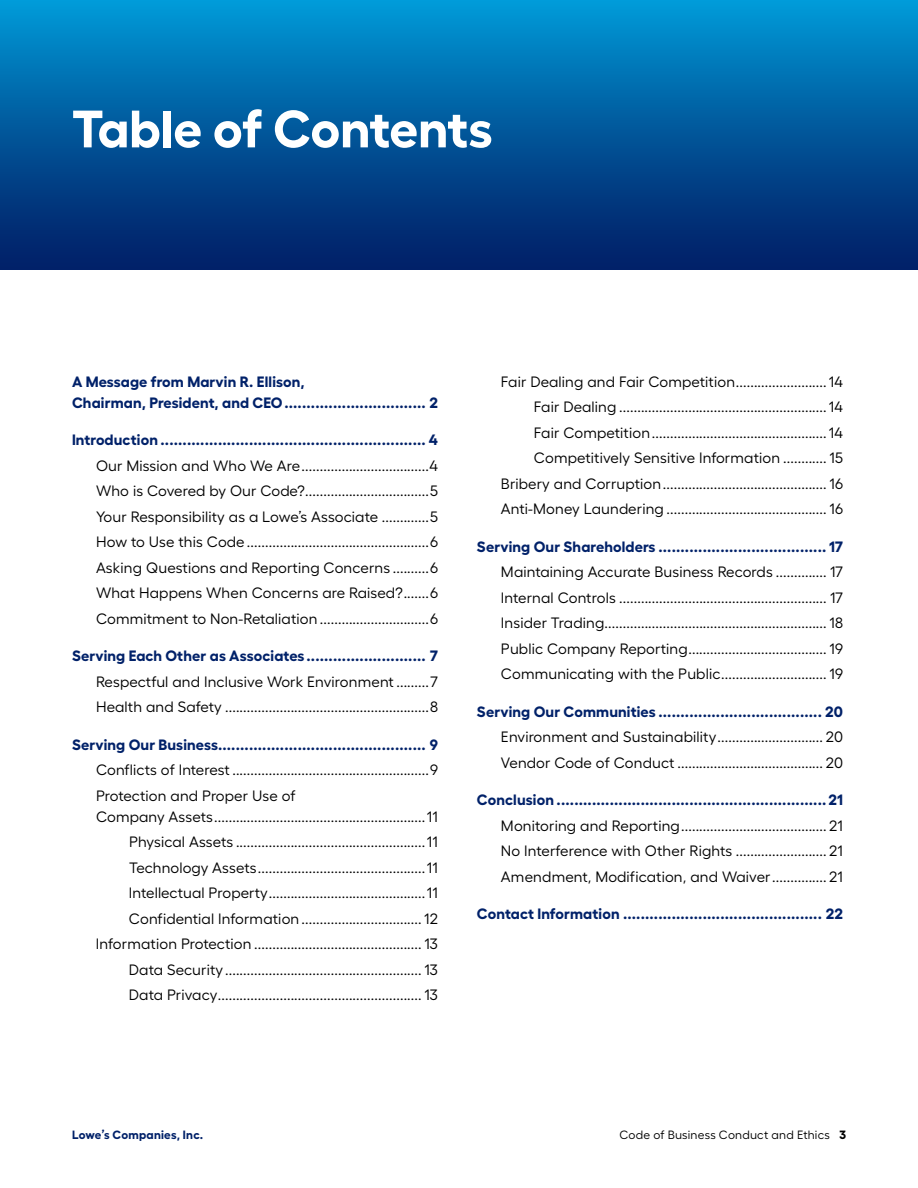
<style>
.page{position:relative;width:918px;height:1188px;background:#fff}
.page>*{position:absolute;margin:0;border:0;box-sizing:border-box;transform-origin:0 0}
.t1{font:700 52.5px "Fellix";letter-spacing:-.005em;color:#fff}
.t2{font:15px/25.5px "Fellix";letter-spacing:.01em;color:#000;text-align:justify}
.t3{font:700 15px/21px "Fellix";letter-spacing:.01em;color:#012169}
.t4{font:12px "Fellix";letter-spacing:.015em;color:#000}
.t5{font:700 12px "Fellix";letter-spacing:.02em;color:#012169}
.s1{font-weight:700}
</style>
<div class="page">
<div style="left:0;top:0;width:918px;height:270px;background:linear-gradient(to bottom,#0097d5,#011a62)"></div>
<h1 class="t1" style="left:72px;top:87px;width:422px">Table of Contents</h1>
<p class="t3" style="left:72px;top:369px;width:367px">A Message from Marvin R. Ellison,<br>Chairman, President, and CEO................................ 2</p>
<p class="t3" style="left:72px;top:428px;width:367px">Introduction ............................................................ 4</p>
<p class="t2" style="left:96px;top:451px;width:343px">Our Mission and Who We Are...................................4<br>Who is Covered by Our Code?..................................5<br>Your Responsibility as a Lowe’s Associate .............5<br>How to Use this Code ..................................................6<br>Asking Questions and Reporting Concerns ..........6<br>What Happens When Concerns are Raised?.......6<br>Commitment to Non-Retaliation ..............................6</p>
<p class="t3" style="left:72px;top:644px;width:367px">Serving Each Other as Associates ........................... 7</p>
<p class="t2" style="left:96px;top:667px;width:344px">Respectful and Inclusive Work Environment .........7<br>Health and Safety ........................................................8</p>
<p class="t3" style="left:72px;top:732px;width:367px">Serving Our Business............................................... 9</p>
<p class="t2" style="left:96px;top:756px;width:343px">Conflicts of Interest......................................................9<br>Protection and Proper Use of</p>
<p class="t2" style="left:96px;top:802px;width:344px;text-align:right">Company Assets..........................................................11<br>Physical Assets ....................................................11<br>Technology Assets..............................................11<br>Intellectual Property...........................................11<br>Confidential Information .................................12<br>Information Protection .............................................. 13<br>Data Security...................................................... 13<br>Data Privacy........................................................ 13</p>
<p class="t2" style="left:501px;top:367px;width:344px;text-align:right">Fair Dealing and Fair Competition.........................14<br>Fair Dealing .........................................................14<br>Fair Competition................................................14<br>Competitively Sensitive Information ............ 15<br>Bribery and Corruption............................................. 16<br>Anti-Money Laundering ............................................ 16</p>
<p class="t3" style="left:477px;top:534px;width:367px">Serving Our Shareholders ...................................... 17</p>
<p class="t2" style="left:501px;top:558px;width:343px">Maintaining Accurate Business Records .............. 17<br>Internal Controls ......................................................... 17<br>Insider Trading............................................................. 18<br>Public Company Reporting...................................... 19<br>Communicating with the Public............................. 19</p>
<p class="t3" style="left:477px;top:699px;width:368px">Serving Our Communities ..................................... 20</p>
<p class="t2" style="left:501px;top:723px;width:344px">Environment and Sustainability............................. 20<br>Vendor Code of Conduct ........................................ 20</p>
<p class="t3" style="left:477px;top:788px;width:368px">Conclusion .............................................................21</p>
<p class="t2" style="left:501px;top:811px;width:343px">Monitoring and Reporting........................................ 21<br>No Interference with Other Rights ......................... 21<br>Amendment, Modification, and Waiver............... 21</p>
<p class="t3" style="left:477px;top:902px;width:367px">Contact Information ............................................. 22</p>
<p class="t5" style="left:72px;top:1125px;width:133px">Lowe’s Companies, Inc.</p>
<p class="t4" style="left:619px;top:1125px;width:228px">Code of Business Conduct and Ethics <span class="s1">3</span></p>
</div>
